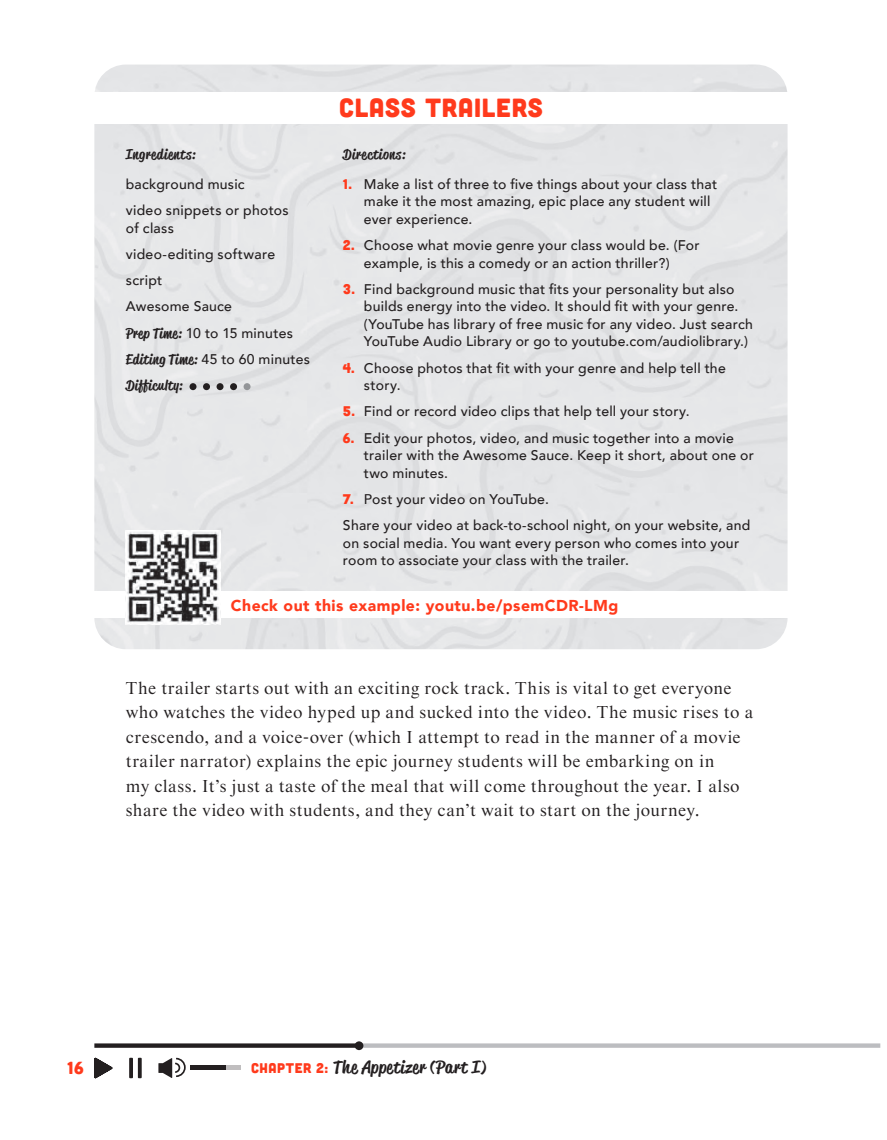
<style>
.page{position:relative;width:887px;height:1140px;background:#fff}
.page>*{position:absolute;margin:0;border:0;box-sizing:border-box;transform-origin:0 0}
.t1{font:26.25px "Cubano";letter-spacing:.03em;color:#ff3a1c}
.t2{font:17.5px/24.5px "Starling";letter-spacing:.025em;color:#231f20}
.t3{font:500 17.5px "Reklame Script";letter-spacing:.035em;color:#231f20}
.t4{font:17.5px "Cubano";color:#ff3a1c}
.t5{font:900 15.75px "Avenir";letter-spacing:.03em;color:#ff3a1c}
.t6{font:500 14px/17.5px "Avenir";letter-spacing:.02em;color:#231f20}
.t7{font:500 14px "Reklame Script";letter-spacing:.04em;color:#231f20}
.s1{font-family:"Reklame Script"}
.s2{font-family:"Cubano";font-weight:400;color:#ff3a1c}
.s3{font-family:"Cubano";font-weight:400;font-size:14px;color:#ff3a1c}
</style>
<div class="page">
<svg style="left:225px;top:1065px;width:15px;height:5px"></svg>
<div style="left:190px;top:1065px;width:35px;height:5px;background:#231f20"></div>
<svg style="left:94px;top:1057px;width:19px;height:21px"></svg>
<svg style="left:158px;top:1057px;width:28px;height:21px"></svg>
<svg style="left:129px;top:1057px;width:4px;height:21px"></svg>
<svg style="left:138px;top:1057px;width:4px;height:21px"></svg>
<svg style="left:94px;top:1043px;width:261px;height:4px"></svg>
<svg style="left:363px;top:1043px;width:517px;height:4px;background:#c2c3c6"></svg>
<div style="left:355px;top:1041px;width:8px;height:9px;background:#231f20;border-radius:50%"></div>
<img style="left:94px;top:65px;width:693px;height:584px">
<div style="left:93px;top:93px;width:696px;height:31px;background:#fff"></div>
<div style="left:189px;top:383px;width:7px;height:7px;background:#231f20;border-radius:50%"></div>
<div style="left:203px;top:383px;width:7px;height:7px;background:#231f20;border-radius:50%"></div>
<div style="left:216px;top:383px;width:7px;height:7px;background:#231f20;border-radius:50%"></div>
<div style="left:230px;top:383px;width:7px;height:7px;background:#231f20;border-radius:50%"></div>
<div style="left:244px;top:383px;width:7px;height:7px;background:#939598;border-radius:50%"></div>
<div style="left:93px;top:591px;width:696px;height:27px;background:#fff"></div>
<img style="left:126px;top:530px;width:94px;height:95px">
<h1 class="t1" style="left:339px;top:91px;width:205px">CLASS TRAILERS</h1>
<p class="t7" style="left:126px;top:145px;width:71px">Ingredients:</p>
<p class="t6" style="left:126px;top:170px;width:164px;line-height:26.2px">background music<br>video snippets or photos</p>
<p class="t6" style="left:126px;top:214px;width:186px;line-height:26.2px">of class<br>video-editing software script<br>Awesome Sauce<br><span class="s1">Prep Time:</span> 10 to 15 minutes<br><span class="s1">Editing Time:</span> 45 to 60 minutes</p>
<p class="t7" style="left:126px;top:376px;width:58px">Difficulty:</p>
<p class="t7" style="left:343px;top:145px;width:64px">Directions:</p>
<p class="t6" style="left:364px;top:174px;width:355px;text-indent:-21px"><span class="s2">1.</span> Make a list of three to five things about your class that make it the most amazing, epic place any student will ever experience.</p>
<p class="t6" style="left:364px;top:236px;width:337px;text-indent:-21px"><span class="s2">2.</span> Choose what movie genre your class would be. (For example, is this a comedy or an action thriller?)</p>
<p class="t6" style="left:364px;top:279px;width:391px;text-indent:-21px"><span class="s2">3.</span> Find background music that fits your personality but also builds energy into the video. It should fit with your genre. (YouTube has library of free music for any video. Just search YouTube Audio Library or go to youtube.com/audiolibrary.)</p>
<p class="t6" style="left:364px;top:358px;width:363px;text-indent:-21px"><span class="s2">4.</span> Choose photos that fit with your genre and help tell the story.</p>
<p class="t6" style="left:343px;top:402px;width:348px"><span class="s2">5.</span> Find or record video clips that help tell your story.</p>
<p class="t6" style="left:364px;top:428px;width:392px;text-indent:-21px"><span class="s2">6.</span> Edit your photos, video, and music together into a movie trailer with the Awesome Sauce. Keep it short, about one or two minutes.</p>
<p class="t6" style="left:343px;top:485px;width:409px;line-height:26.2px"><span class="s2">7.</span> Post your video on YouTube.<br>Share your video at back-to-school night, on your website, and</p>
<p class="t6" style="left:343px;top:533px;width:398px">on social media. You want every person who comes into your room to associate your class with the trailer.</p>
<p class="t5" style="left:231px;top:592px;width:389px">Check out this example: youtu.be/psemCDR-LMg</p>
<p class="t2" style="left:126px;top:676px;width:629px">The trailer starts out with an exciting rock track. This is vital to get everyone who watches the video hyped up and sucked into the video. The music rises to a crescendo, and a voice-over (which I attempt to read in the manner of a movie trailer narrator) explains the epic journey students will be embarking on in<br>my class. It’s just a taste of the meal that will come throughout the year. I also share the video with students, and they can’t wait to start on the journey.</p>
<p class="t4" style="left:67px;top:1056px;width:18px">16</p>
<p class="t3" style="left:251px;top:1055px;width:237px"><span class="s3">CHAPTER 2:</span> The Appetizer (Part I)</p>
</div>
